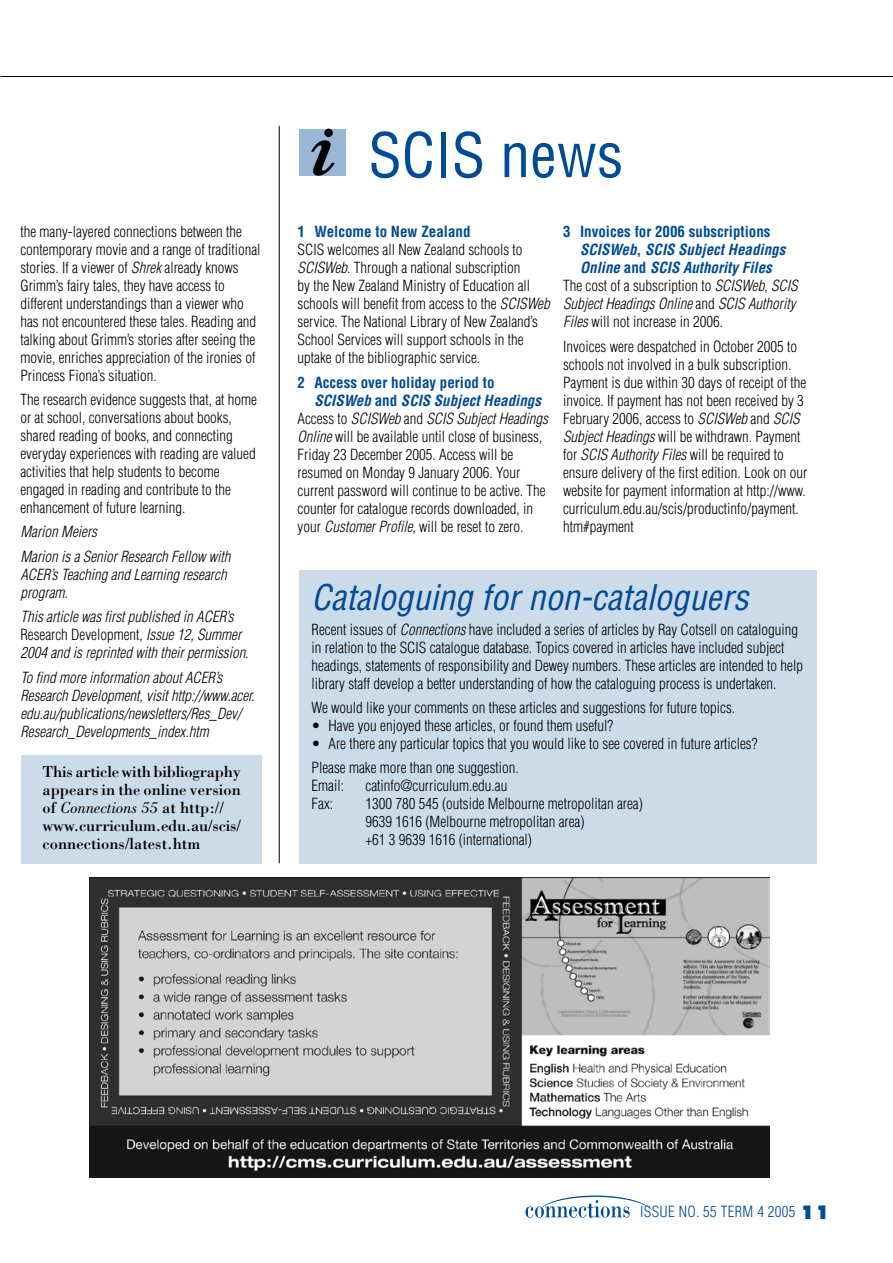
<style>
.page{position:relative;width:893px;height:1263px;background:#fff}
.page>*{position:absolute;margin:0;border:0;box-sizing:border-box;transform-origin:0 0}
.t1{font:condensed 60px "Helvetica";color:#004b95}
.t2{font:italic condensed 34.5px "Helvetica";color:#004b95}
.t3{font:16.5px/18px "Bodoni";letter-spacing:-.015em;color:#000}
.t4{font:300 condensed 15px/18px "Helvetica";color:#000}
.t5{font:italic 300 condensed 15px/18px "Helvetica";color:#000}
.t6{font:italic 700 condensed 15px "Helvetica";color:#004b95}
.t7{font:700 condensed 15px "Helvetica";color:#004b95}
.t8{font:300 condensed 15px "Helvetica";letter-spacing:.02em;color:#004b95}
.s1{font-style:italic}
.s2{font-style:normal}
.s3{font-family:"Futura";font-weight:800;font-stretch:normal;font-size:18px}
</style>
<div class="page">
<svg style="left:525px;top:1195px;width:127px;height:23px"></svg>
<hr style="left:1px;top:76px;width:892px;height:1px;background:#000">
<hr style="left:279px;top:126px;width:1px;height:737px;background:#000">
<div style="left:21px;top:755px;width:241px;height:108px;background:#ccdbea"></div>
<div style="left:299px;top:129px;width:47px;height:47px;background:#99b7d5"></div>
<div style="left:324px;top:129px;width:9px;height:8px;background:#000;border-radius:50%"></div>
<svg style="left:311px;top:140px;width:24px;height:36px"></svg>
<div style="left:299px;top:570px;width:517px;height:293px;background:#ccdbea"></div>
<img style="left:89px;top:877px;width:680px;height:301px">
<p class="t4" style="left:20px;top:222px;width:242px">the many-layered connections between the contemporary movie and a range of traditional stories. If a viewer of <span class="s1">Shrek</span> already knows Grimm’s fairy tales, they have access to different understandings than a viewer who has not encountered these tales. Reading and talking about Grimm’s stories after seeing the movie, enriches appreciation of the ironies of Princess Fiona’s situation.</p>
<p class="t4" style="left:20px;top:390px;width:238px">The research evidence suggests that, at home or at school, conversations about books, shared reading of books, and connecting everyday experiences with reading are valued activities that help students to become engaged in reading and contribute to the enhancement of future learning.</p>
<p class="t5" style="left:20px;top:520px;width:211px;line-height:24.5px">Marion Meiers<br>Marion is a Senior Research Fellow with</p>
<p class="t5" style="left:20px;top:565px;width:208px">ACER’s Teaching and Learning research program.</p>
<p class="t5" style="left:20px;top:608px;width:230px">This article was first published in ACER’s<br><span class="s2">Research Development</span>, Issue 12, Summer<br>2004 and is reprinted with their permission.</p>
<p class="t5" style="left:20px;top:668px;width:236px">To find more information about ACER’s Research Development, visit http://www.acer. edu.au/publications/newsletters/Res_Dev/ Research_Developments_index.htm</p>
<p class="t3" style="left:43px;top:762px;width:200px">This article with bibliography appears in the online version of <span class="s1">Connections 55</span> at http:// www.curriculum.edu.au/scis/ connections/latest.htm</p>
<h1 class="t1" style="left:368px;top:118px;width:257px">SCIS news</h1>
<p class="t7" style="left:298px;top:222px;width:174px">1 Welcome to New Zealand</p>
<p class="t4" style="left:298px;top:241px;width:254px">SCIS welcomes all New Zealand schools to <span class="s1">SCISWeb</span>. Through a national subscription<br>by the New Zealand Ministry of Education all schools will benefit from access to the <span class="s1">SCISWeb </span>service. The National Library of New Zealand’s School Services will support schools in the uptake of the bibliographic service.</p>
<p class="t7" style="left:298px;top:373px;width:198px">2 Access over holiday period to</p>
<p class="t6" style="left:315px;top:391px;width:228px">SCISWeb <span class="s2">and</span> SCIS Subject Headings</p>
<p class="t5" style="left:298px;top:409px;width:252px"><span class="s2">Access to</span> SCISWeb <span class="s2">and</span> SCIS Subject Headings</p>
<p class="t4" style="left:298px;top:427px;width:246px"><span class="s1">Online</span> will be available until close of business,</p>
<p class="t4" style="left:298px;top:445px;width:217px">Friday 23 December 2005. Access will be</p>
<p class="t4" style="left:298px;top:463px;width:224px">resumed on Monday 9 January 2006. Your</p>
<p class="t4" style="left:298px;top:481px;width:250px">current password will continue to be active. The</p>
<p class="t4" style="left:298px;top:499px;width:237px">counter for catalogue records downloaded, in</p>
<p class="t4" style="left:298px;top:517px;width:227px">your <span class="s1">Customer Profile</span>, will be reset to zero.</p>
<p class="t7" style="left:563px;top:222px;width:209px">3 Invoices for 2006 subscriptions</p>
<p class="t6" style="left:580px;top:240px;width:207px">SCISWeb<span class="s2">,</span> SCIS Subject Headings</p>
<p class="t6" style="left:580px;top:258px;width:193px">Online <span class="s2">and</span> SCIS Authority Files</p>
<p class="t4" style="left:563px;top:277px;width:236px">The cost of a subscription to <span class="s1">SCISWeb</span>, <span class="s1">SCIS</span></p>
<p class="t5" style="left:563px;top:295px;width:234px">Subject Headings Online <span class="s2">and</span> SCIS Authority</p>
<p class="t4" style="left:563px;top:313px;width:161px"><span class="s1">Files</span> will not increase in 2006.</p>
<p class="t4" style="left:563px;top:337px;width:246px">Invoices were despatched in October 2005 to schools not involved in a bulk subscription.<br>Payment is due within 30 days of receipt of the invoice. If payment has not been received by 3<br>February 2006, access to <span class="s1">SCISWeb</span> and <span class="s1">SCIS Subject Headings</span> will be withdrawn. Payment for <span class="s1">SCIS Authority Files</span> will be required to ensure delivery of the first edition. Look on our website for payment information at http://www. curriculum.edu.au/scis/productinfo/payment. htm#payment</p>
<h2 class="t2" style="left:311px;top:576px;width:438px">Cataloguing for non-cataloguers</h2>
<p class="t4" style="left:311px;top:620px;width:493px">Recent issues of <span class="s1">Connections</span> have included a series of articles by Ray Cotsell on cataloguing in relation to the SCIS catalogue database. Topics covered in articles have included subject headings, statements of responsibility and Dewey numbers. These articles are intended to help library staff develop a better understanding of how the cataloguing process is undertaken.</p>
<p class="t4" style="left:311px;top:698px;width:425px">We would like your comments on these articles and suggestions for future topics.</p>
<p class="t4" style="left:311px;top:716px;width:303px">• Have you enjoyed these articles, or found them useful?</p>
<p class="t4" style="left:311px;top:731px;width:448px;line-height:24.5px">• Are there any particular topics that you would like to see covered in future articles?<br>Please make more than one suggestion.</p>
<p class="t4" style="left:311px;top:777px;width:34px">Email:</p>
<p class="t4" style="left:365px;top:777px;width:143px">catinfo@curriculum.edu.au</p>
<p class="t4" style="left:311px;top:795px;width:23px">Fax:</p>
<p class="t4" style="left:365px;top:795px;width:279px">1300 780 545 (outside Melbourne metropolitan area)<br>9639 1616 (Melbourne metropolitan area)<br>+61 3 9639 1616 (international)</p>
<p class="t8" style="left:640px;top:1202px;width:191px">ISSUE NO. 55 TERM 4 2005 <span class="s3">11</span></p>
</div>
